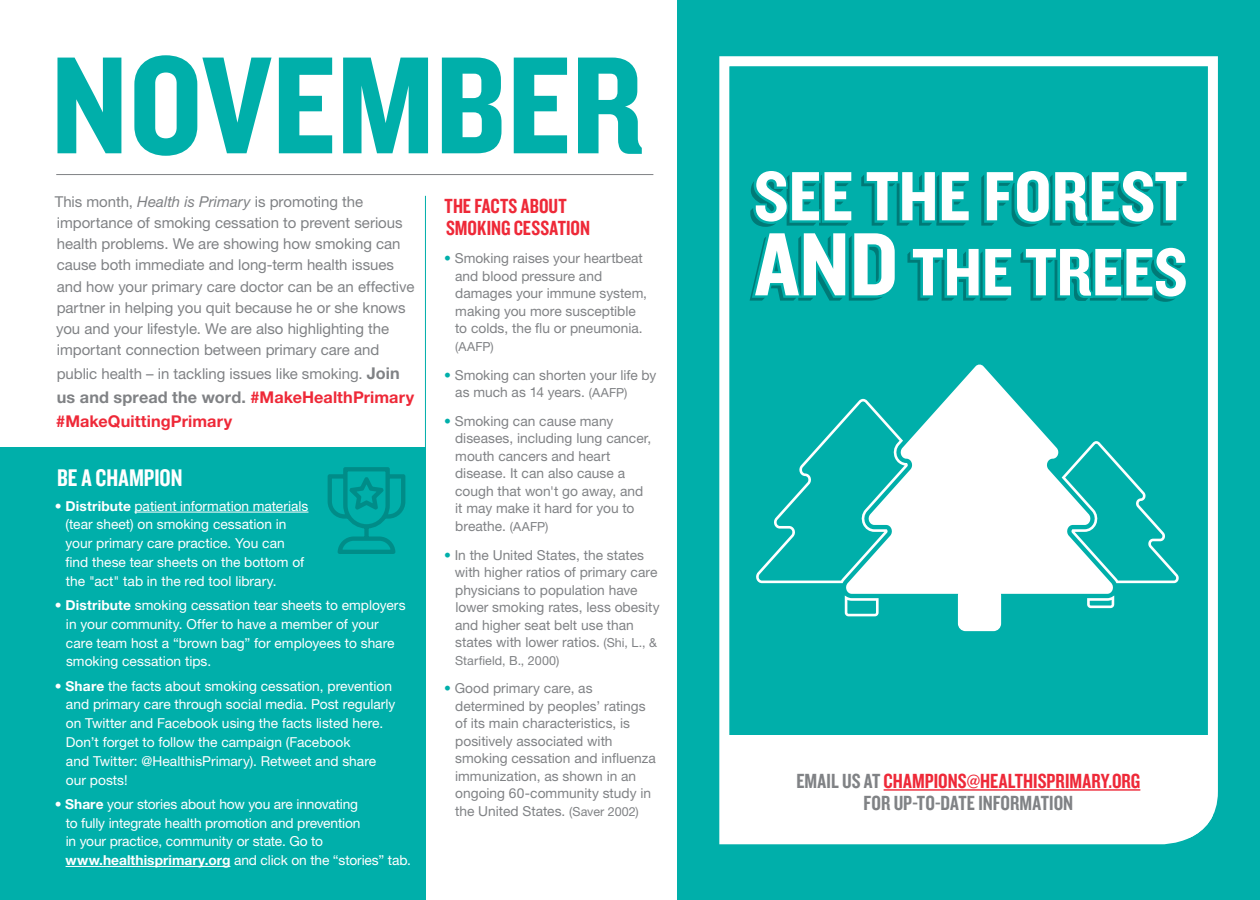
<style>
.page{position:relative;width:1260px;height:900px;background:#fff}
.page>*{position:absolute;margin:0;border:0;box-sizing:border-box;transform-origin:0 0}
.t1{font:143.75px "Knockout HTF50 Welterweight";color:#00afaa}
.t2{font:72.38px "Knockout HTF50 Welterweight";color:#fff}
.t3{font:69.75px "Knockout HTF50 Welterweight";color:#fff}
.t4{font:25px "Knockout HTF49 Liteweight";color:#fff}
.t5{font:21.25px/22.5px "Knockout HTF49 Liteweight";color:#808285;text-align:center}
.t6{font:21.25px/22.5px "Knockout HTF49 Liteweight";color:#ee2938}
.t7{font:700 16.25px/23.8px "Helvetica Neue LT Std";letter-spacing:.005em;color:#ee2938}
.t8{font:15px/21.2px "Helvetica Neue LT Std";letter-spacing:-.005em;color:#808285}
.t9{font:13.75px/18.8px "Helvetica Neue LT Std";color:#fff}
.t10{font:13.75px/17.5px "Helvetica Neue LT Std";color:#808285}
.t11{font:12.5px "Helvetica Neue LT Std";letter-spacing:.01em;color:#808285}
.s1{font-style:italic}
.s2{font-weight:700;font-size:16.25px}
.s3{color:#808285}
.s4{font-weight:700}
.s5{color:#00afaa}
.s6{font-size:12.5px}
.s7{font-size:93.12px}
.s8{color:#ee2938}
</style>
<div class="page">
<div style="left:0;top:448px;width:425px;height:452px;background:#00afaa"></div>
<div style="left:677px;top:0;width:583px;height:900px;background:#00afaa"></div>
<svg style="left:719px;top:56px;width:499px;height:789px"></svg>
<hr style="left:56px;top:174px;width:597px;height:1px;background:#808285">
<hr style="left:425px;top:196px;width:1px;height:704px;background:#00afaa">
<hr style="left:135px;top:512px;width:173px;height:1px;background:#fff">
<hr style="left:66px;top:866px;width:164px;height:1px;background:#fff">
<svg style="left:327px;top:467px;width:79px;height:87px"></svg>
<hr style="left:884px;top:789px;width:256px;height:2px;background:#ee2938">
<svg style="left:756px;top:364px;width:423px;height:267px"></svg>
<svg style="left:750px;top:175px;width:434px;height:127px"></svg>
<h1 class="t1" style="left:51px;top:31px;width:595px">NOVEMBER</h1>
<p class="t8" style="left:55px;top:190px;width:361px">This month, <span class="s1">Health is Primary</span> is promoting the importance of smoking cessation to prevent serious health problems. We are showing how smoking can cause both immediate and long-term health issues and how your primary care doctor can be an effective partner in helping you quit because he or she knows you and your lifestyle. We are also highlighting the important connection between primary care and</p>
<p class="t8" style="left:57px;top:363px;width:345px">public health – in tackling issues like smoking. <span class="s2">Join</span></p>
<p class="t7" style="left:56px;top:385px;width:359px"><span class="s3">us and spread the word.</span> #MakeHealthPrimary #MakeQuittingPrimary</p>
<h3 class="t4" style="left:57px;top:465px;width:127px">BE A CHAMPION</h3>
<p class="t9" style="left:66px;top:496px;width:244px;text-indent:-11px"><span class="s4">• Distribute</span> patient information materials (tear sheet) on smoking cessation in your primary care practice. You can find these tear sheets on the bottom of the "act" tab in the red tool library.</p>
<p class="t9" style="left:66px;top:596px;width:341px;text-indent:-11px"><span class="s4">• Distribute</span> smoking cessation tear sheets to employers in your community. Offer to have a member of your care team host a “brown bag” for employees to share smoking cessation tips.</p>
<p class="t9" style="left:66px;top:676px;width:331px;text-indent:-11px"><span class="s4">• Share</span> the facts about smoking cessation, prevention and primary care through social media. Post regularly on Twitter and Facebook using the facts listed here.<br>Don’t forget to follow the campaign (Facebook<br>and Twitter: @HealthisPrimary). Retweet and share our posts!</p>
<p class="t9" style="left:66px;top:794px;width:347px;text-indent:-11px"><span class="s4">• Share</span> your stories about how you are innovating<br>to fully integrate health promotion and prevention<br>in your practice, community or state. Go to <span class="s4">www.healthisprimary.org</span> and click on the “stories” tab.</p>
<h3 class="t6" style="left:445px;top:195px;width:147px">THE FACTS ABOUT<br>SMOKING CESSATION</h3>
<p class="t10" style="left:455px;top:249px;width:193px;text-indent:-11px"><span class="s5">•</span> Smoking raises your heartbeat and blood pressure and damages your immune system, making you more susceptible to colds, the flu or pneumonia.</p>
<p class="t11" style="left:455px;top:339px;width:40px">(AAFP)</p>
<p class="t10" style="left:455px;top:366px;width:203px;text-indent:-11px"><span class="s5">•</span> Smoking can shorten your life by as much as 14 years. <span class="s6">(AAFP)</span></p>
<p class="t10" style="left:455px;top:412px;width:198px;text-indent:-11px"><span class="s5">•</span> Smoking can cause many diseases, including lung cancer, mouth cancers and heart disease. It can also cause a cough that won't go away, and it may make it hard for you to breathe. <span class="s6">(AAFP)</span></p>
<p class="t10" style="left:455px;top:546px;width:206px;text-indent:-11px"><span class="s5">•</span> In the United States, the states with higher ratios of primary care physicians to population have lower smoking rates, less obesity and higher seat belt use than states with lower ratios. <span class="s6">(Shi, L., &amp;</span></p>
<p class="t11" style="left:455px;top:653px;width:106px">Starfield, B., 2000)</p>
<p class="t10" style="left:455px;top:679px;width:202px;text-indent:-11px"><span class="s5">•</span> Good primary care, as determined by peoples’ ratings of its main characteristics, is positively associated with smoking cessation and influenza immunization, as shown in an ongoing 60-community study in the United States. <span class="s6">(Saver 2002)</span></p>
<h2 class="t2" style="left:754px;top:159px;width:435px">SEE THE FOREST</h2>
<h3 class="t3" style="left:755px;top:236px;width:434px"><span class="s7">AND</span> THE TREES</h3>
<h3 class="t5" style="left:796px;top:770px;width:345px">EMAIL US AT <span class="s8">CHAMPIONS@HEALTHISPRIMARY.ORG<br></span>FOR UP-TO-DATE INFORMATION</h3>
</div>
